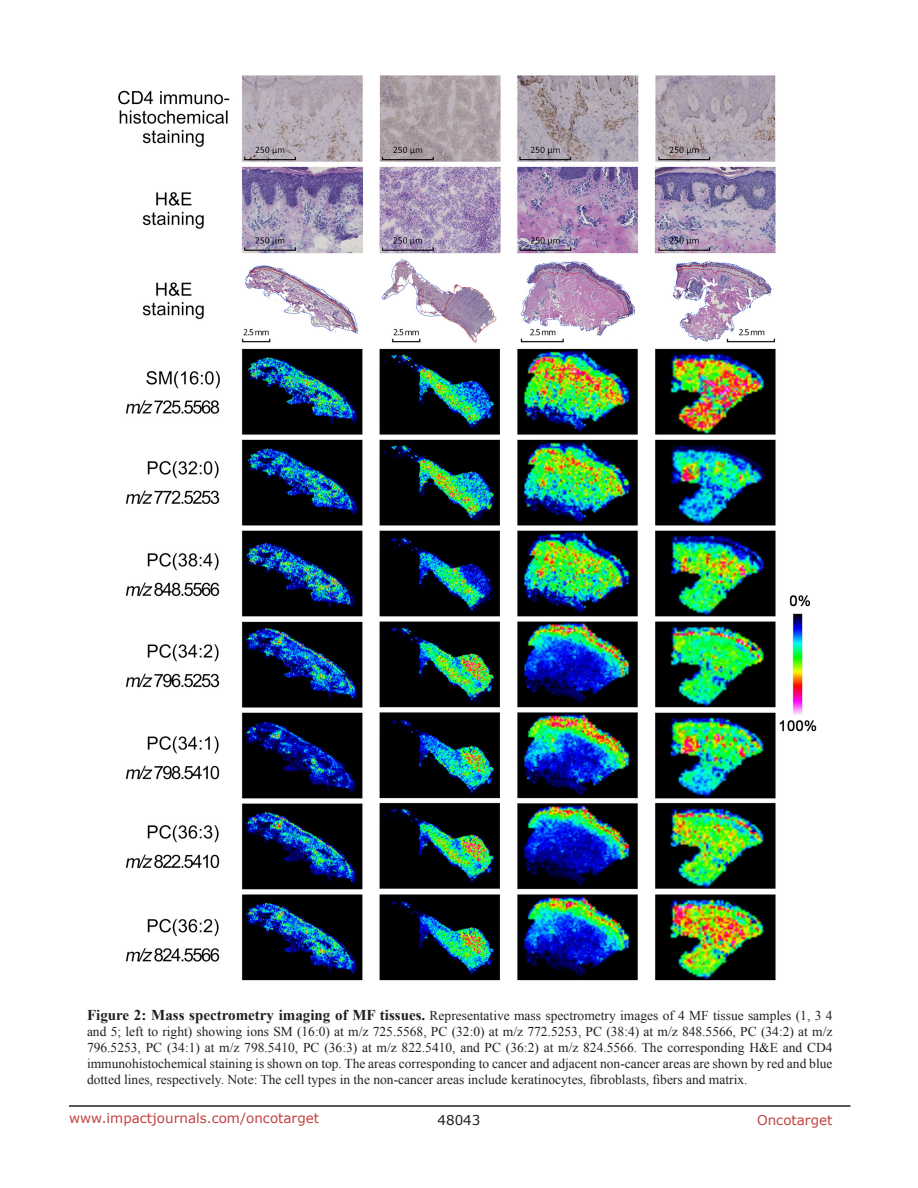
<style>
.page{position:relative;width:918px;height:1188px;background:#fff}
.page>*{position:absolute;margin:0;border:0;box-sizing:border-box;transform-origin:0 0}
.figuretext{font:13.5px/16.2px "Times New Roman";color:#231f20;text-align:justify}
.t1{font:13.5px "Verdana";color:#c24141}
.t2{font:13.5px "Verdana";color:#231f20}
.s1{font-weight:700;font-size:15px}
</style>
<div class="page">
<hr style="left:69px;top:1105px;width:781px;height:2px;background:#231f20">
<img style="left:118px;top:75px;width:699px;height:906px">
<p class="figuretext" style="left:87px;top:1007px;width:747px"><span class="s1">Figure 2: Mass spectrometry imaging of MF tissues.</span> Representative mass spectrometry images of 4 MF tissue samples (1, 3 4 and 5; left to right) showing ions SM (16:0) at m/z 725.5568, PC (32:0) at m/z 772.5253, PC (38:4) at m/z 848.5566, PC (34:2) at m/z 796.5253, PC (34:1) at m/z 798.5410, PC (36:3) at m/z 822.5410, and PC (36:2) at m/z 824.5566. The corresponding H&amp;E and CD4 immunohistochemical staining is shown on top. The areas corresponding to cancer and adjacent non-cancer areas are shown by red and blue dotted lines, respectively. Note: The cell types in the non-cancer areas include keratinocytes, fibroblasts, fibers and matrix.</p>
<p class="t1" style="left:69px;top:1110px;width:252px">www.impactjournals.com/oncotarget</p>
<p class="t2" style="left:438px;top:1111px;width:44px">48043</p>
<p class="t1" style="left:757px;top:1111px;width:77px">Oncotarget</p>
</div>
